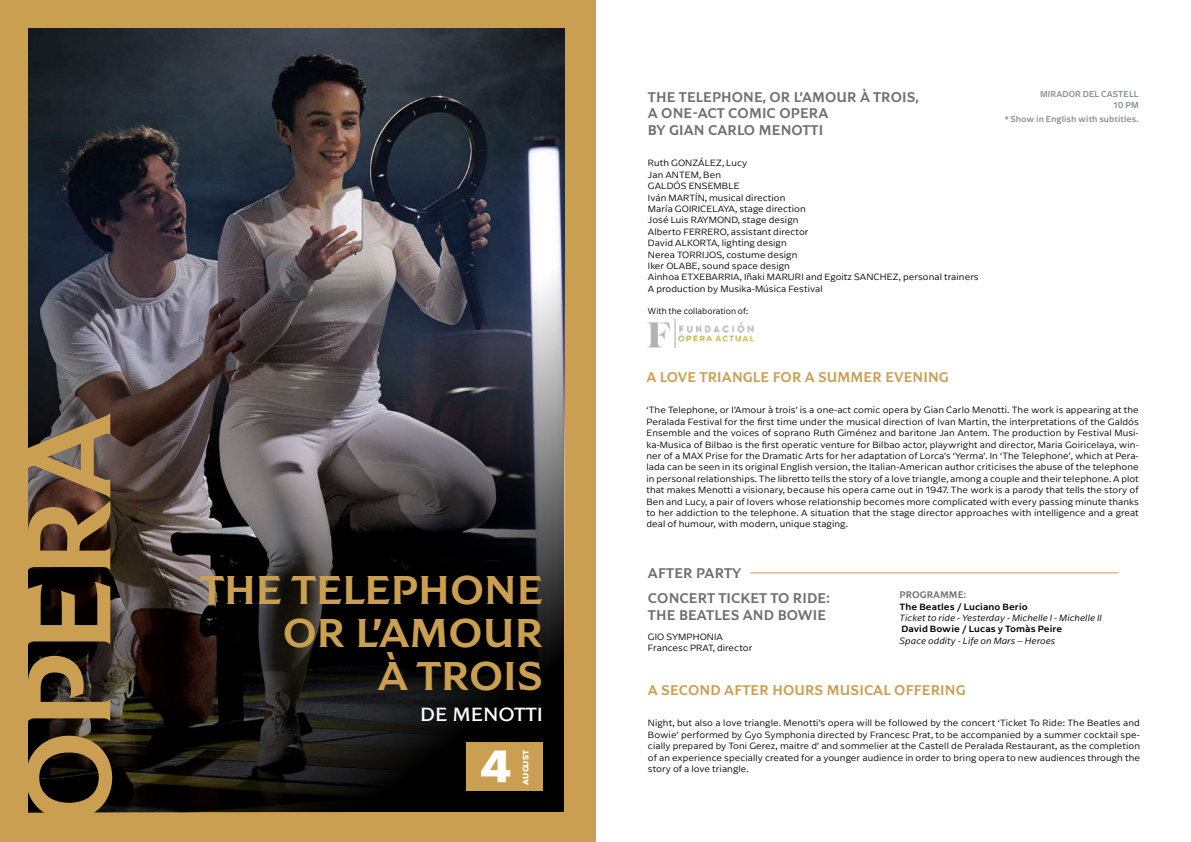
<style>
.page{position:relative;width:1191px;height:842px;background:#fff}
.page>*{position:absolute;margin:0;border:0;box-sizing:border-box;transform-origin:0 0}
.t1{font:700 118px "Perelada";letter-spacing:.01em;color:#cb9f51;scale:.94 1}
.t2{font:700 47.2px "Arpona Sans";color:#fff}
.t3{font:700 40px/43px "Perelada";color:#cb9f51;text-align:right}
.t4{font:600 19px "Perelada";color:#fff}
.t5{font:700 14px/16.8px "Perelada";letter-spacing:.01em;color:#6f6f6f;scale:.94 1}
.t6{font:700 14px "Perelada";letter-spacing:.01em;color:#cb9f51;scale:.94 1}
.t7{font:300 9.5px/11.4px "Arpona Sans";letter-spacing:.01em;color:#000}
.t8{font:italic 300 9.5px "Arpona Sans";letter-spacing:.01em;color:#000}
.t9{font:500 9.5px "Arpona Sans";letter-spacing:.01em;color:#000}
.t10{font:700 9.5px "Perelada";letter-spacing:.01em;color:#6f6f6f;scale:.94 1}
.t11{font:500 9px/10.5px "Arpona Sans";letter-spacing:.01em;color:#8d9094;text-align:right;scale:.94 1}
.t12{font:300 9px "Arpona Sans";letter-spacing:.01em;color:#000;scale:.94 1}
.t13{font:700 8.2px "Arpona Sans";letter-spacing:.01em;color:#fff}
</style>
<div class="page">
<div style="left:0;top:0;width:595px;height:842px;border:30px solid #cb9f51"></div>
<img style="left:28px;top:28px;width:536px;height:784px">
<div style="left:466px;top:742px;width:77px;height:49px;background:#cb9f51"></div>
<img style="left:648px;top:320px;width:105px;height:27px">
<hr style="left:750px;top:573px;width:368px;height:1px;background:#cb9f51">
<h1 class="t1" style="left:-5px;top:825px;width:440px;rotate:-90deg">ÒPERA</h1>
<h3 class="t3" style="left:200px;top:568px;width:345px">THE TELEPHONE<br>OR L’AMOUR<br>À TROIS</h3>
<h3 class="t4" style="left:420px;top:703px;width:124px">DE MENOTTI</h3>
<h2 class="t2" style="left:480px;top:736px;width:33px">4</h2>
<p class="t13" style="left:520px;top:784px;width:36px;rotate:-90deg">AUGUST</p>
<h3 class="t5" style="left:648px;top:88px;width:289px">THE TELEPHONE, OR L’AMOUR À TROIS,<br>A ONE-ACT COMIC OPERA<br>BY GIAN CARLO MENOTTI</h3>
<p class="t7" style="left:648px;top:157px;width:332px">Ruth GONZÁLEZ, Lucy<br>Jan ANTEM, Ben<br>GALDÓS ENSEMBLE<br>Iván MARTÍN, musical direction<br>María GOIRICELAYA, stage direction<br>José Luis RAYMOND, stage design<br>Alberto FERRERO, assistant director<br>David ALKORTA, lighting design<br>Nerea TORRIJOS, costume design<br>Iker OLABE, sound space design<br>Ainhoa ETXEBARRIA, Iñaki MARURI and Egoitz SANCHEZ, personal trainers<br>A production by Musika-Música Festival</p>
<p class="t12" style="left:648px;top:306px;width:108px">With the collaboration of:</p>
<p class="t11" style="left:1040px;top:89px;width:106px">MIRADOR DEL CASTELL<br>10 PM</p>
<p class="t11" style="left:1004px;top:113px;width:144px">* Show in English with subtitles.</p>
<h3 class="t6" style="left:646px;top:368px;width:323px">A LOVE TRIANGLE FOR A SUMMER EVENING</h3>
<p class="t7" style="left:646px;top:404px;width:494px;text-align:justify">‘The Telephone, or l’Amour à trois’ is a one-act comic opera by Gian Carlo Menotti. The work is appearing at the Peralada Festival for the first time under the musical direction of Ivan Martin, the interpretations of the Galdós Ensemble and the voices of soprano Ruth Giménez and baritone Jan Antem. The production by Festival Musi&shy;ka-Musica of Bilbao is the first operatic venture for Bilbao actor, playwright and director, Maria Goiricelaya, win&shy;ner of a MAX Prise for the Dramatic Arts for her adaptation of Lorca’s ‘Yerma’. In ‘The Telephone’, which at Pera&shy;lada can be seen in its original English version, the Italian-American author criticises the abuse of the telephone in personal relationships. The libretto tells the story of a love triangle, among a couple and their telephone. A plot that makes Menotti a visionary, because his opera came out in 1947. The work is a parody that tells the story of Ben and Lucy, a pair of lovers whose relationship becomes more complicated with every passing minute thanks to her addiction to the telephone. A situation that the stage director approaches with intelligence and a great deal of humour, with modern, unique staging.</p>
<h3 class="t5" style="left:648px;top:560px;width:195px;line-height:25.3px">AFTER PARTY<br>CONCERT TICKET TO RIDE:</h3>
<h3 class="t5" style="left:648px;top:606px;width:191px">THE BEATLES AND BOWIE</h3>
<p class="t7" style="left:648px;top:630px;width:106px">GIO SYMPHONIA<br>Francesc PRAT, director</p>
<p class="t10" style="left:899px;top:589px;width:72px">PROGRAMME:</p>
<p class="t9" style="left:899px;top:600px;width:130px">The Beatles / Luciano Berio</p>
<p class="t8" style="left:899px;top:612px;width:204px">Ticket to ride - Yesterday - Michelle I - Michelle II</p>
<p class="t9" style="left:901px;top:622px;width:162px">David Bowie / Lucas y Tomàs Peire</p>
<p class="t8" style="left:899px;top:635px;width:157px">Space oddity - Life on Mars – Heroes</p>
<h3 class="t6" style="left:648px;top:681px;width:339px">A SECOND AFTER HOURS MUSICAL OFFERING</h3>
<p class="t7" style="left:648px;top:717px;width:493px;text-align:justify">Night, but also a love triangle. Menotti’s opera will be followed by the concert ‘Ticket To Ride: The Beatles and Bowie’ performed by Gyo Symphonia directed by Francesc Prat, to be accompanied by a summer cocktail spe&shy;cially prepared by Toni Gerez, maitre d’ and sommelier at the Castell de Peralada Restaurant, as the completion of an experience specially created for a younger audience in order to bring opera to new audiences through the story of a love triangle.</p>
</div>
